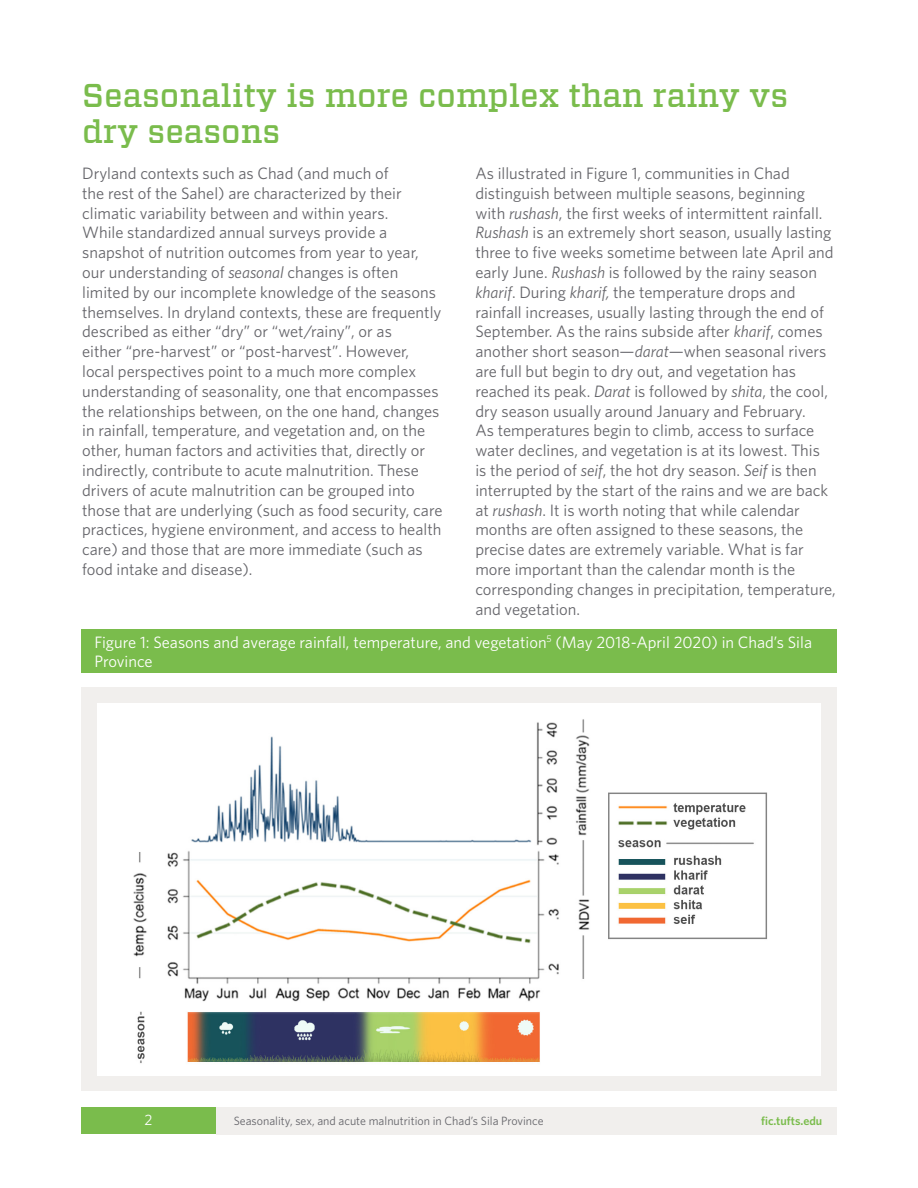
<style>
.page{position:relative;width:918px;height:1188px;background:#fff}
.page>*{position:absolute;margin:0;border:0;box-sizing:border-box;transform-origin:0 0}
.t1{font:500 33px/36px "Vitesse";color:#7abc4c}
.t2{font:16.5px/19.8px "Whitney";color:#65656a}
.t3{font:16.5px/19.8px "Whitney";color:#fff}
.t4{font:15px "Whitney";color:#fff}
.t5{font:12px "Whitney";color:#65656a}
.t6{font:600 12px "Whitney";color:#7abc4c}
.s1{font-style:italic}
</style>
<div class="page">
<div style="left:81px;top:1107px;width:135px;height:27px;background:#7abc4c"></div>
<div style="left:216px;top:1107px;width:621px;height:27px;background:#f1efed"></div>
<div style="left:81px;top:688px;width:756px;height:403px;background:#f1efed"></div>
<div style="left:97px;top:704px;width:724px;height:372px;background:#fff"></div>
<div style="left:81px;top:629px;width:756px;height:43px;background:#7abc4c"></div>
<img style="left:133px;top:719px;width:634px;height:344px">
<h1 class="t1" style="left:82px;top:78px;width:708px">Seasonality is more complex than rainy vs dry seasons</h1>
<p class="t2" style="left:82px;top:163px;width:362px">Dryland contexts such as Chad (and much of<br>the rest of the Sahel) are characterized by their climatic variability between and within years.<br>While standardized annual surveys provide a snapshot of nutrition outcomes from year to year, our understanding of <span class="s1">seasonal</span> changes is often limited by our incomplete knowledge of the seasons themselves. In dryland contexts, these are frequently described as either “dry” or “wet/rainy”, or as<br>either “pre-harvest” or “post-harvest”. However, local perspectives point to a much more complex understanding of seasonality, one that encompasses the relationships between, on the one hand, changes in rainfall, temperature, and vegetation and, on the other, human factors and activities that, directly or indirectly, contribute to acute malnutrition. These drivers of acute malnutrition can be grouped into those that are underlying (such as food security, care practices, hygiene environment, and access to health care) and those that are more immediate (such as food intake and disease).</p>
<p class="t2" style="left:475px;top:163px;width:362px">As illustrated in Figure 1, communities in Chad distinguish between multiple seasons, beginning with <span class="s1">rushash</span>, the first weeks of intermittent rainfall.<br><span class="s1">Rushash</span> is an extremely short season, usually lasting three to five weeks sometime between late April and early June. <span class="s1">Rushash</span> is followed by the rainy season <span class="s1">kharif</span>. During <span class="s1">kharif,</span> the temperature drops and rainfall increases, usually lasting through the end of September. As the rains subside after <span class="s1">kharif</span>, comes another short season—<span class="s1">darat</span>—when seasonal rivers are full but begin to dry out, and vegetation has reached its peak. <span class="s1">Darat</span> is followed by <span class="s1">shita</span>, the cool, dry season usually around January and February.<br>As temperatures begin to climb, access to surface water declines, and vegetation is at its lowest. This<br>is the period of <span class="s1">seif</span>, the hot dry season. <span class="s1">Seif</span> is then interrupted by the start of the rains and we are back at <span class="s1">rushash</span>. It is worth noting that while calendar months are often assigned to these seasons, the precise dates are extremely variable. What is far more important than the calendar month is the corresponding changes in precipitation, temperature, and vegetation.</p>
<p class="t3" style="left:94px;top:631px;width:719px">Figure 1: Seasons and average rainfall, temperature, and vegetation<sup>5</sup> (May 2018-April 2020) in Chad’s Sila<br>Province</p>
<p class="t4" style="left:144px;top:1110px;width:10px">2</p>
<p class="t5" style="left:234px;top:1113px;width:311px">Seasonality, sex, and acute malnutrition in Chad’s Sila Province</p>
<p class="t6" style="left:761px;top:1112px;width:63px">fic.tufts.edu</p>
</div>
